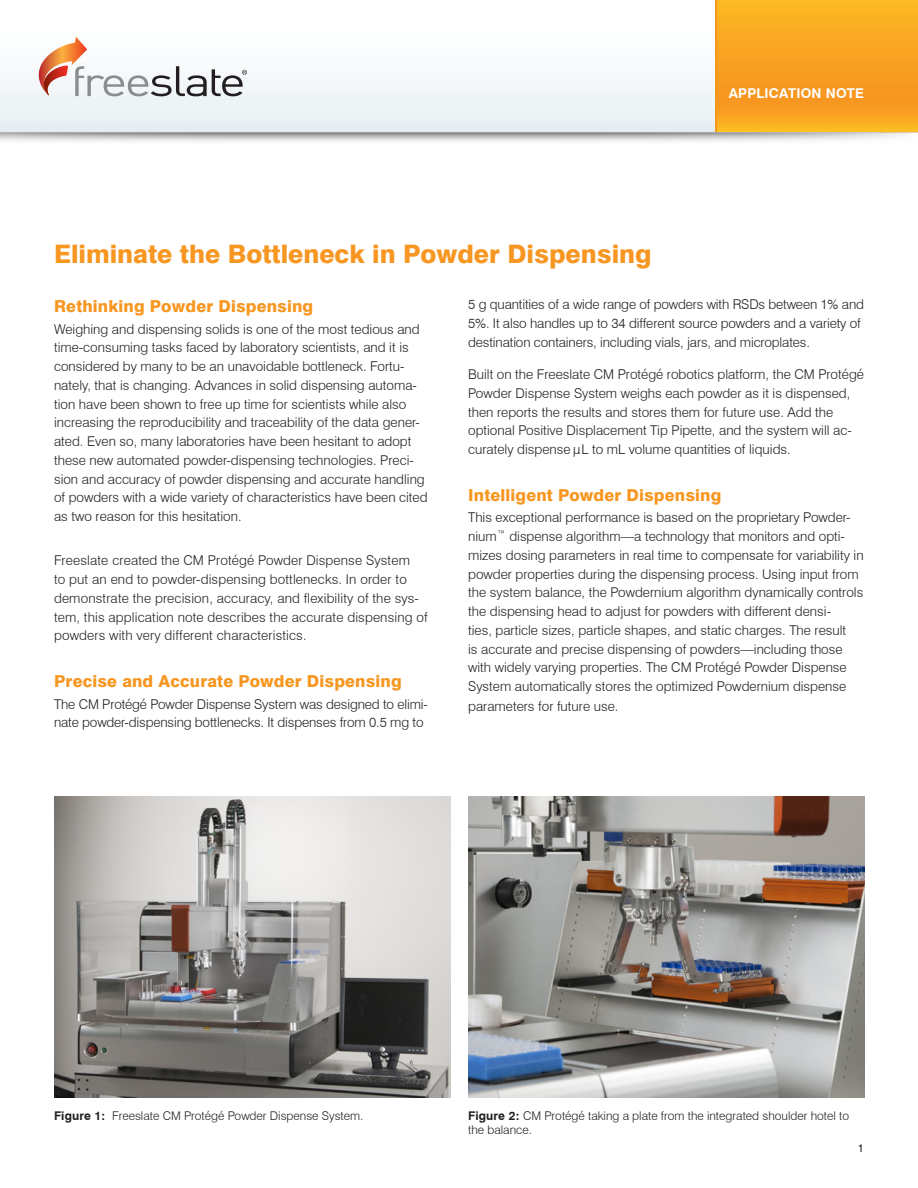
<style>
.page{position:relative;width:918px;height:1188px;background:#fff}
.page>*{position:absolute;margin:0;border:0;box-sizing:border-box;transform-origin:0 0}
.t1{font:800 25.5px "Swiss 721 BT";color:#f79721}
.t2{font:800 16.5px "Swiss 721 BT";letter-spacing:.01em;color:#f79721}
.t3{font:300 13.5px/18.8px "Swiss 721 BT";color:#231f20}
.t4{font:700 13.5px "Swiss 721 BT";letter-spacing:.015em;color:#fff}
.t5{font:300 12px/14.4px "Swiss 721 BT";color:#231f20}
.t6{font:11.25px "Swiss 721 BT";color:#231f20}
.s1{font-style:italic}
.s2{font-weight:700}
</style>
<div class="page">
<svg style="left:717px;top:0;width:201px;height:132px;background:#f9a621"></svg>
<hr style="left:715px;top:0;width:2px;height:132px;background:#f7971d">
<svg style="left:39px;top:37px;width:208px;height:59px"></svg>
<img style="left:54px;top:796px;width:396px;height:301px">
<img style="left:468px;top:796px;width:396px;height:301px">
<h1 class="t1" style="left:54px;top:239px;width:599px">Eliminate the Bottleneck in Powder Dispensing</h1>
<p class="t4" style="left:729px;top:85px;width:137px">APPLICATION NOTE</p>
<p class="t2" style="left:54px;top:296px;width:261px">Rethinking Powder Dispensing</p>
<p class="t3" style="left:54px;top:319px;width:375px">Weighing and dispensing solids is one of the most tedious and time-consuming tasks faced by laboratory scientists, and it is considered by many to be an unavoidable bottleneck. Fortu&shy;nately, that is changing. Advances in solid dispensing automa&shy;tion have been shown to free up time for scientists while also increasing the reproducibility and traceability of the data gener&shy;ated. Even so, many laboratories have been hesitant to adopt these new automated powder-dispensing technologies. Preci&shy;sion and accuracy of powder dispensing and accurate handling of powders with a wide variety of characteristics have been cited as two reason for this hesitation.</p>
<p class="t3" style="left:54px;top:551px;width:375px">Freeslate created the CM Protégé Powder Dispense System<br>to put an end to powder-dispensing bottlenecks. In order to demonstrate the precision, accuracy, and flexibility of the sys&shy;tem, this application note describes the accurate dispensing of powders with very different characteristics.</p>
<p class="t2" style="left:54px;top:671px;width:349px">Precise and Accurate Powder Dispensing</p>
<p class="t3" style="left:54px;top:694px;width:375px">The CM Protégé Powder Dispense System was designed to elimi&shy;nate powder-dispensing bottlenecks. It dispenses from 0.5 mg to</p>
<p class="t3" style="left:468px;top:295px;width:397px">5 g quantities of a wide range of powders with RSDs between 1% and<br>5%. It also handles up to 34 different source powders and a variety of destination containers, including vials, jars, and microplates.</p>
<p class="t3" style="left:468px;top:365px;width:397px">Built on the Freeslate CM Protégé robotics platform, the CM Protégé Powder Dispense System weighs each powder as it is dispensed, then reports the results and stores them for future use. Add the optional Positive Displacement Tip Pipette, and the system will ac&shy;curately dispense <span class="s1">µ</span>L to mL volume quantities of liquids.</p>
<p class="t2" style="left:468px;top:485px;width:255px">Intelligent Powder Dispensing</p>
<p class="t3" style="left:468px;top:508px;width:397px">This exceptional performance is based on the proprietary Powder&shy;nium<sup>™</sup> dispense algorithm—a technology that monitors and opti&shy;mizes dosing parameters in real time to compensate for variability in powder properties during the dispensing process. Using input from the system balance, the Powdernium algorithm dynamically controls the dispensing head to adjust for powders with different densi-<br>ties, particle sizes, particle shapes, and static charges. The result<br>is accurate and precise dispensing of powders—including those with widely varying properties. The CM Protégé Powder Dispense System automatically stores the optimized Powdernium dispense parameters for future use.</p>
<p class="t5" style="left:54px;top:1108px;width:311px"><span class="s2">Figure 1:</span> Freeslate CM Protégé Powder Dispense System.</p>
<p class="t5" style="left:468px;top:1108px;width:382px"><span class="s2">Figure 2:</span> CM Protégé taking a plate from the integrated shoulder hotel to the balance.</p>
<p class="t6" style="left:858px;top:1141px;width:8px">1</p>
</div>
